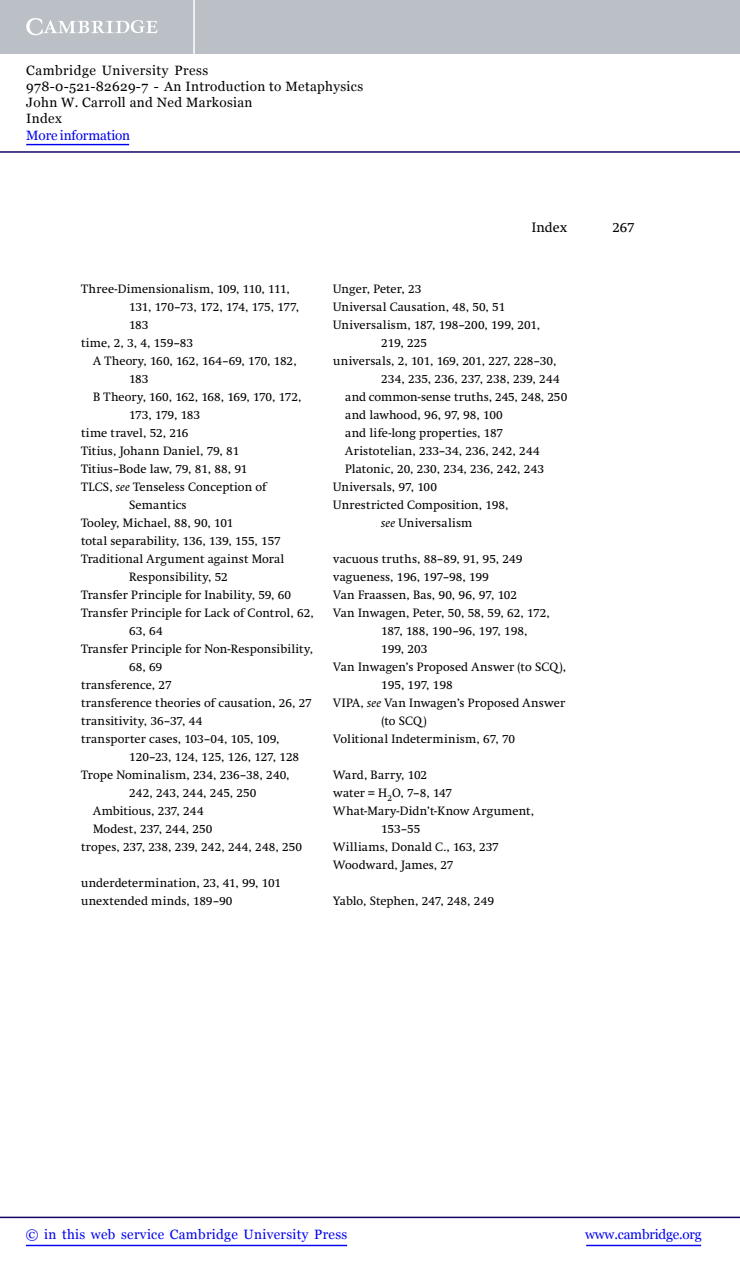
<style>
.page{position:relative;width:740px;height:1268px;background:#fff}
.page>*{position:absolute;margin:0;border:0;box-sizing:border-box;transform-origin:0 0}
.t1{font:13.5px/16.2px "Georgia";letter-spacing:.025em;color:#000}
.t2{font:13.5px "Georgia";letter-spacing:.025em;color:#0000f1}
.t3{font:13.5px "Georgia";letter-spacing:-.015em;color:#0000f1}
.t4{font:13.5px "Georgia";letter-spacing:-.01em;color:#0000f1}
.t5{font:13.5px "Swift";color:#000}
.t6{font:12px/18px "Swift";letter-spacing:.005em;color:#000}
.t7{font:12px "Swift";letter-spacing:-.02em;color:#000}
.t8{font:12px "Swift";letter-spacing:-.015em;color:#000}
.s1{font-style:italic}
</style>
<div class="page">
<div style="left:0;top:0;width:740px;height:54px;background:#bac0c6"></div>
<svg style="left:26px;top:18px;width:132px;height:17px"></svg>
<hr style="left:193px;top:0;width:2px;height:54px;background:#fff">
<hr style="left:0;top:151px;width:740px;height:2px;background:#150666">
<hr style="left:586px;top:1244px;width:115px;height:2px;background:#0000f1">
<hr style="left:0;top:1216px;width:740px;height:2px;background:#150666">
<hr style="left:26px;top:1244px;width:321px;height:2px;background:#0000f1">
<hr style="left:26px;top:144px;width:103px;height:1px;background:#0000f1">
<p class="t1" style="left:26px;top:62px;width:338px">Cambridge University Press<br>978-0-521-82629-7 - An Introduction to Metaphysics<br>John W. Carroll and Ned Markosian<br>Index</p>
<p class="t4" style="left:26px;top:127px;width:105px">More information</p>
<p class="t5" style="left:532px;top:221px;width:37px">Index</p>
<p class="t5" style="left:612px;top:221px;width:24px">267</p>
<p class="t6" style="left:81px;top:281px;width:210px">Three-Dimensionalism, 109, 110, 111,</p>
<p class="t7" style="left:129px;top:302px;width:171px">131, 170–73, 172, 174, 175, 177,</p>
<p class="t6" style="left:129px;top:317px;width:21px">183</p>
<p class="t6" style="left:81px;top:335px;width:114px">time, 2, 3, 4, 159–83</p>
<p class="t6" style="left:93px;top:353px;width:205px">A Theory, 160, 162, 164–69, 170, 182,</p>
<p class="t6" style="left:129px;top:371px;width:21px">183</p>
<p class="t6" style="left:93px;top:389px;width:210px">B Theory, 160, 162, 168, 169, 170, 172,</p>
<p class="t7" style="left:129px;top:410px;width:72px">173, 179, 183</p>
<p class="t6" style="left:81px;top:425px;width:109px">time travel, 52, 216</p>
<p class="t6" style="left:81px;top:443px;width:160px">Titius, Johann Daniel, 79, 81</p>
<p class="t6" style="left:81px;top:461px;width:168px">Titius–Bode law, 79, 81, 88, 91</p>
<p class="t6" style="left:81px;top:479px;width:187px">TLCS, <span class="s1">see</span> Tenseless Conception of</p>
<p class="t6" style="left:129px;top:497px;width:59px">Semantics</p>
<p class="t6" style="left:81px;top:515px;width:154px">Tooley, Michael, 88, 90, 101</p>
<p class="t6" style="left:81px;top:533px;width:201px">total separability, 136, 139, 155, 157</p>
<p class="t6" style="left:81px;top:551px;width:205px">Traditional Argument against Moral</p>
<p class="t6" style="left:129px;top:569px;width:100px">Responsibility, 52</p>
<p class="t6" style="left:81px;top:587px;width:212px">Transfer Principle for Inability, 59, 60</p>
<p class="t6" style="left:81px;top:605px;width:234px">Transfer Principle for Lack of Control, 62,</p>
<p class="t6" style="left:129px;top:623px;width:35px">63, 64</p>
<p class="t6" style="left:81px;top:641px;width:233px">Transfer Principle for Non-Responsibility,</p>
<p class="t6" style="left:129px;top:659px;width:35px">68, 69</p>
<p class="t6" style="left:81px;top:677px;width:92px">transference, 27</p>
<p class="t6" style="left:81px;top:695px;width:232px">transference theories of causation, 26, 27</p>
<p class="t6" style="left:81px;top:713px;width:123px">transitivity, 36–37, 44</p>
<p class="t6" style="left:81px;top:731px;width:200px">transporter cases, 103–04, 105, 109,</p>
<p class="t6" style="left:129px;top:749px;width:172px">120–23, 124, 125, 126, 127, 128</p>
<p class="t6" style="left:81px;top:767px;width:210px">Trope Nominalism, 234, 236–38, 240,</p>
<p class="t6" style="left:129px;top:785px;width:129px">242, 243, 244, 245, 250</p>
<p class="t6" style="left:93px;top:803px;width:112px">Ambitious, 237, 244</p>
<p class="t6" style="left:93px;top:821px;width:121px">Modest, 237, 244, 250</p>
<p class="t6" style="left:81px;top:839px;width:222px">tropes, 237, 238, 239, 242, 244, 248, 250</p>
<p class="t6" style="left:81px;top:875px;width:201px">underdetermination, 23, 41, 99, 101 unextended minds, 189–90</p>
<p class="t6" style="left:333px;top:281px;width:90px">Unger, Peter, 23</p>
<p class="t6" style="left:333px;top:299px;width:173px">Universal Causation, 48, 50, 51</p>
<p class="t6" style="left:333px;top:317px;width:208px">Universalism, 187, 198–200, 199, 201,</p>
<p class="t6" style="left:381px;top:335px;width:47px">219, 225</p>
<p class="t6" style="left:333px;top:353px;width:224px">universals, 2, 101, 169, 201, 227, 228–30,</p>
<p class="t6" style="left:381px;top:371px;width:180px">234, 235, 236, 237, 238, 239, 244</p>
<p class="t6" style="left:345px;top:389px;width:223px">and common-sense truths , 245 , 248 , 250</p>
<p class="t6" style="left:345px;top:407px;width:159px">and lawhood, 96, 97, 98, 100</p>
<p class="t6" style="left:345px;top:425px;width:159px">and life-long properties, 187</p>
<p class="t6" style="left:345px;top:443px;width:196px">Aristotelian, 233–34, 236, 242, 244</p>
<p class="t6" style="left:345px;top:461px;width:200px">Platonic, 20, 230, 234, 236, 242, 243</p>
<p class="t6" style="left:333px;top:479px;width:105px">Universals, 97, 100</p>
<p class="t6" style="left:333px;top:497px;width:177px">Unrestricted Composition, 198,</p>
<p class="t6" style="left:381px;top:515px;width:92px"><span class="s1">see</span> Universalism</p>
<p class="t6" style="left:333px;top:551px;width:191px">vacuous truths, 88–89, 91, 95, 249</p>
<p class="t6" style="left:333px;top:569px;width:157px">vagueness, 196, 197–98, 199</p>
<p class="t6" style="left:333px;top:587px;width:185px">Van Fraassen, Bas, 90, 96, 97, 102</p>
<p class="t6" style="left:333px;top:605px;width:218px">Van Inwagen, Peter, 50, 58, 59, 62, 172,</p>
<p class="t8" style="left:381px;top:626px;width:147px">187, 188, 190–96, 197, 198,</p>
<p class="t6" style="left:381px;top:641px;width:48px">199, 203</p>
<p class="t6" style="left:333px;top:659px;width:234px">Van Inwagen’s Proposed Answer (to SCQ),</p>
<p class="t6" style="left:381px;top:677px;width:73px">195, 197, 198</p>
<p class="t6" style="left:333px;top:695px;width:233px">VIPA, <span class="s1">see</span> Van Inwagen’s Proposed Answer</p>
<p class="t6" style="left:381px;top:713px;width:47px">(to SCQ)</p>
<p class="t6" style="left:333px;top:731px;width:183px">Volitional Indeterminism, 67, 70</p>
<p class="t6" style="left:333px;top:767px;width:95px">Ward, Barry, 102</p>
<p class="t6" style="left:333px;top:785px;width:120px">water = H <sub>2</sub>O, 7–8, 147</p>
<p class="t6" style="left:333px;top:803px;width:202px">What-Mary-Didn’t-Know Argument,</p>
<p class="t6" style="left:381px;top:821px;width:41px">153–55</p>
<p class="t6" style="left:333px;top:839px;width:167px">Williams, Donald C., 163, 237</p>
<p class="t6" style="left:333px;top:857px;width:122px">Woodward, James, 27</p>
<p class="t6" style="left:333px;top:893px;width:162px">Yablo, Stephen, 247, 248, 249</p>
<p class="t2" style="left:26px;top:1226px;width:323px">© in this web service Cambridge University Press</p>
<p class="t3" style="left:585px;top:1226px;width:118px">www.cambridge.org</p>
</div>
